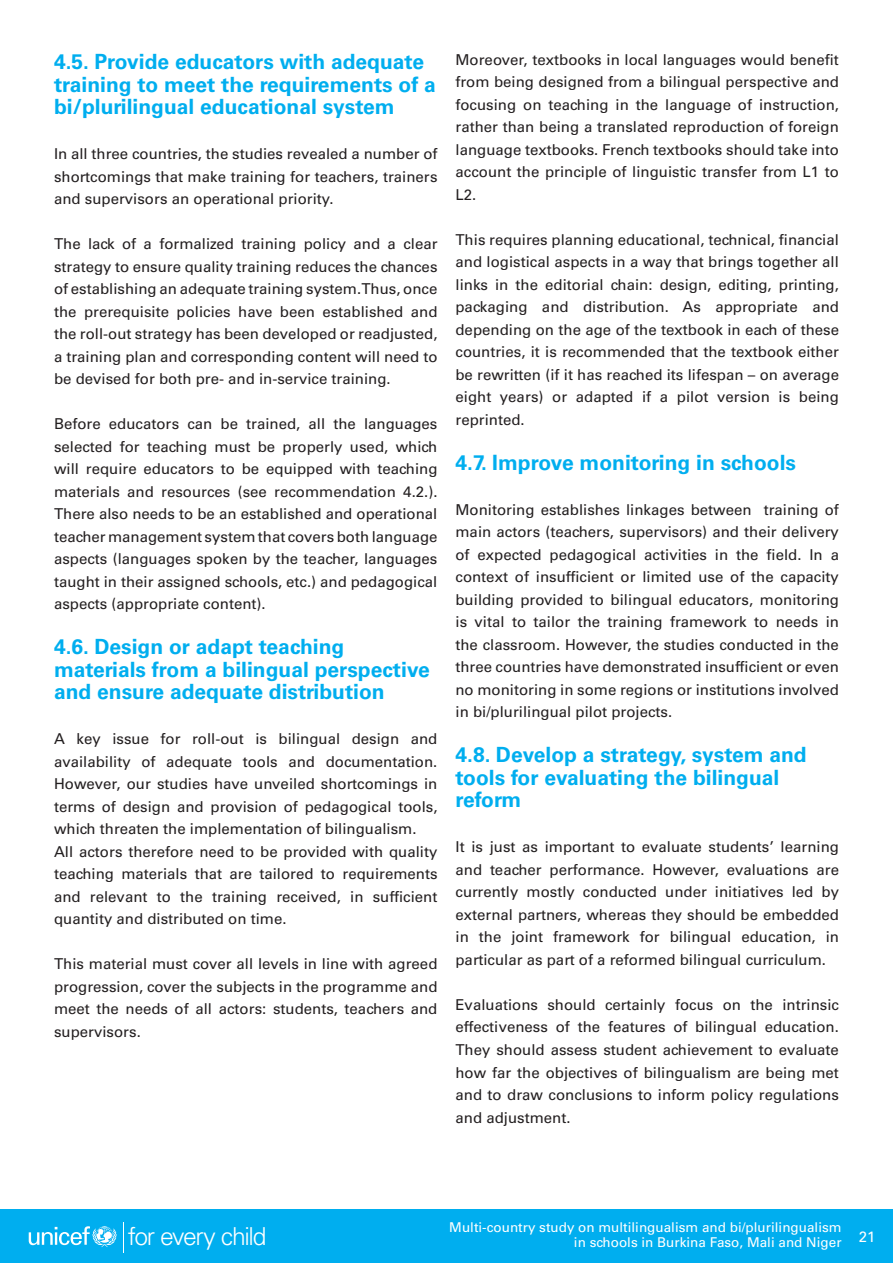
<style>
.page{position:relative;width:893px;height:1263px;background:#fff}
.page>*{position:absolute;margin:0;border:0;box-sizing:border-box;transform-origin:0 0}
.t1{font:300 24.75px "Univers LT Std";letter-spacing:-.055em;color:#fff}
._1_1{font:700 21px/22.5px "Univers LT Std";color:#00aeef}
.t2{font:15px/22.5px "Univers LT Std";color:#231f20;text-align:justify}
.t3{font:15px "Univers LT Std";color:#fff}
.t4{font:13.5px "Univers LT Std";color:#fff}
</style>
<div class="page">
<div style="left:0;top:1209px;width:893px;height:54px;background:#00aeef"></div>
<svg style="left:29px;top:1226px;width:88px;height:21px"></svg>
<hr style="left:123px;top:1222px;width:1px;height:30px;background:#fff">
<p class="_1_1" style="left:54px;top:51px;width:383px">4.5. Provide educators with adequate training to meet the requirements of a bi/plurilingual educational system</p>
<p class="t2" style="left:54px;top:143px;width:385px">In all three countries, the studies revealed a number of shortcomings that make training for teachers, trainers and supervisors an operational priority.</p>
<p class="t2" style="left:54px;top:233px;width:385px">The lack of a formalized training policy and a clear strategy to ensure quality training reduces the chances of establishing an adequate training system. Thus, once the prerequisite policies have been established and the roll-out strategy has been developed or readjusted, a training plan and corresponding content will need to be devised for both pre- and in-service training.</p>
<p class="t2" style="left:54px;top:413px;width:385px">Before educators can be trained, all the languages selected for teaching must be properly used, which will require educators to be equipped with teaching materials and resources (see recommendation 4.2.).<br>There also needs to be an established and operational teacher management system that covers both language aspects (languages spoken by the teacher, languages taught in their assigned schools, etc.) and pedagogical aspects (appropriate content).</p>
<p class="_1_1" style="left:54px;top:636px;width:377px">4.6. Design or adapt teaching materials from a bilingual perspective and ensure adequate distribution</p>
<p class="t2" style="left:54px;top:728px;width:385px">A key issue for roll-out is bilingual design and availability of adequate tools and documentation.<br>However, our studies have unveiled shortcomings in terms of design and provision of pedagogical tools, which threaten the implementation of bilingualism.</p>
<p class="t2" style="left:54px;top:840px;width:385px">All actors therefore need to be provided with quality teaching materials that are tailored to requirements and relevant to the training received, in sufficient quantity and distributed on time.</p>
<p class="t2" style="left:54px;top:953px;width:385px">This material must cover all levels in line with agreed progression, cover the subjects in the programme and meet the needs of all actors: students, teachers and supervisors.</p>
<p class="t2" style="left:455px;top:48px;width:385px">Moreover, textbooks in local languages would benefit from being designed from a bilingual perspective and focusing on teaching in the language of instruction, rather than being a translated reproduction of foreign language textbooks. French textbooks should take into account the principle of linguistic transfer from L1 to L2.</p>
<p class="t2" style="left:455px;top:228px;width:385px">This requires planning educational, technical, financial and logistical aspects in a way that brings together all links in the editorial chain: design, editing, printing, packaging and distribution. As appropriate and depending on the age of the textbook in each of these countries, it is recommended that the textbook either be rewritten (if it has reached its lifespan – on average eight years) or adapted if a pilot version is being reprinted.</p>
<p class="_1_1" style="left:455px;top:451px;width:342px">4.7. Improve monitoring in schools</p>
<p class="t2" style="left:455px;top:498px;width:385px">Monitoring establishes linkages between training of main actors (teachers, supervisors) and their delivery of expected pedagogical activities in the field. In a context of insufficient or limited use of the capacity building provided to bilingual educators, monitoring is vital to tailor the training framework to needs in the classroom. However, the studies conducted in the three countries have demonstrated insufficient or even no monitoring in some regions or institutions involved in bi/plurilingual pilot projects.</p>
<p class="_1_1" style="left:455px;top:744px;width:353px">4.8. Develop a strategy, system and tools for evaluating the bilingual reform</p>
<p class="t2" style="left:455px;top:836px;width:385px">It is just as important to evaluate students’ learning and teacher performance. However, evaluations are currently mostly conducted under initiatives led by external partners, whereas they should be embedded in the joint framework for bilingual education, in particular as part of a reformed bilingual curriculum.</p>
<p class="t2" style="left:455px;top:993px;width:385px">Evaluations should certainly focus on the intrinsic effectiveness of the features of bilingual education.<br>They should assess student achievement to evaluate how far the objectives of bilingualism are being met and to draw conclusions to inform policy regulations and adjustment.</p>
<p class="t4" style="left:449px;top:1219px;width:394px">Multi-country study on multilingualism and bi/plurilingualism</p>
<h1 class="t1" style="left:128px;top:1221px;width:140px">for every child</h1>
<p class="t4" style="left:574px;top:1234px;width:269px">in schools in Burkina Faso, Mali and Niger</p>
<p class="t3" style="left:859px;top:1227px;width:18px">21</p>
</div>
